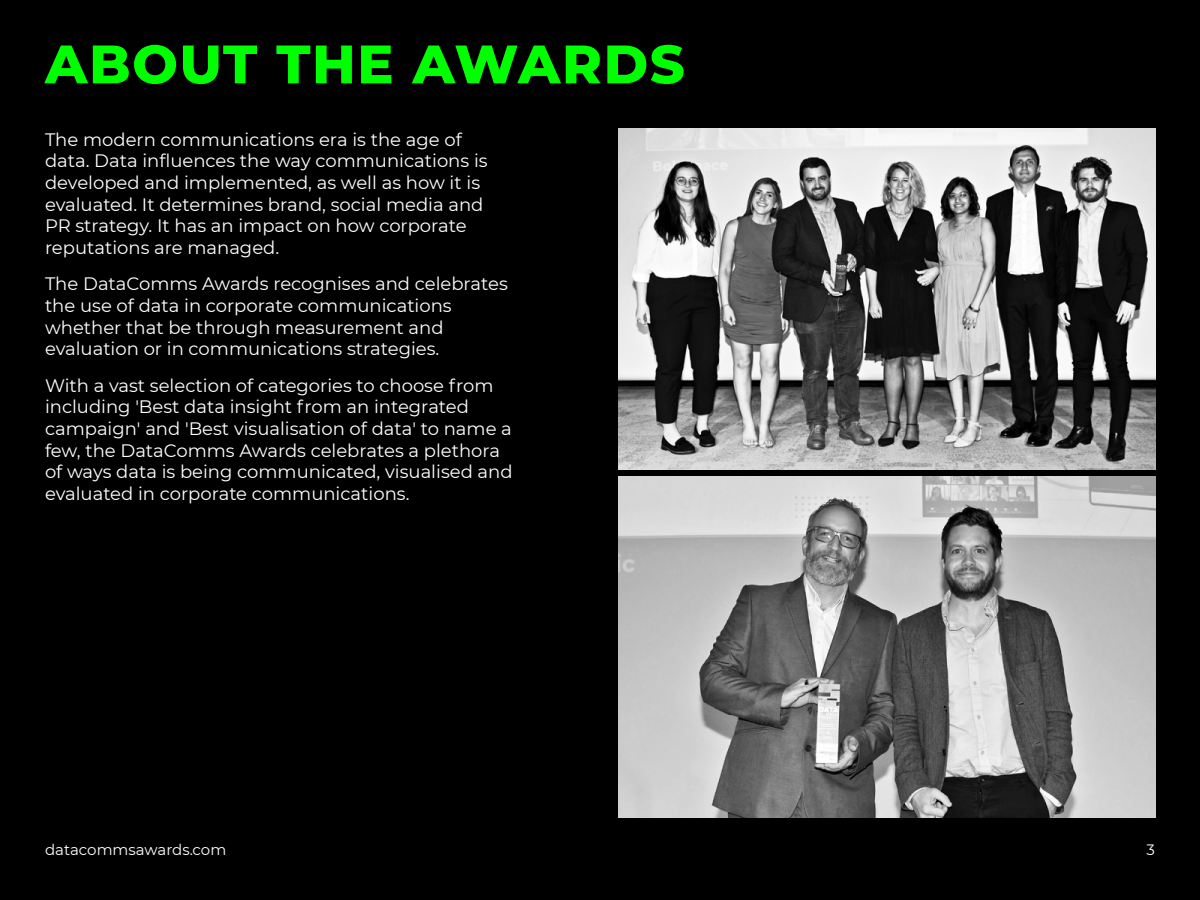
<style>
.page{position:relative;width:1200px;height:900px;background:#000}
.page>*{position:absolute;margin:0;border:0;box-sizing:border-box;transform-origin:0 0}
.t1{font:800 54px "Montserrat";letter-spacing:.03em;color:#0f0}
.t2{font:18px/21.6px "Montserrat";color:#fff}
.t3{font:15px "Montserrat";color:#fff}
</style>
<div class="page">
<img style="left:619px;top:477px;width:536px;height:341px">
<img style="left:619px;top:128px;width:536px;height:341px">
<h1 class="t1" style="left:45px;top:25px;width:641px">ABOUT THE AWARDS</h1>
<p class="t2" style="left:45px;top:128px;width:444px">The modern communications era is the age of data. Data influences the way communications is developed and implemented, as well as how it is evaluated. It determines brand, social media and PR strategy. It has an impact on how corporate reputations are managed.</p>
<p class="t2" style="left:45px;top:273px;width:464px">The DataComms Awards recognises and celebrates the use of data in corporate communications whether that be through measurement and evaluation or in communications strategies.</p>
<p class="t2" style="left:45px;top:374px;width:469px">With a vast selection of categories to choose from including 'Best data insight from an integrated campaign' and 'Best visualisation of data' to name a few, the DataComms Awards celebrates a plethora of ways data is being communicated, visualised and evaluated in corporate communications.</p>
<p class="t3" style="left:45px;top:839px;width:183px">datacommsawards.com</p>
<p class="t3" style="left:1147px;top:839px;width:10px">3</p>
</div>
